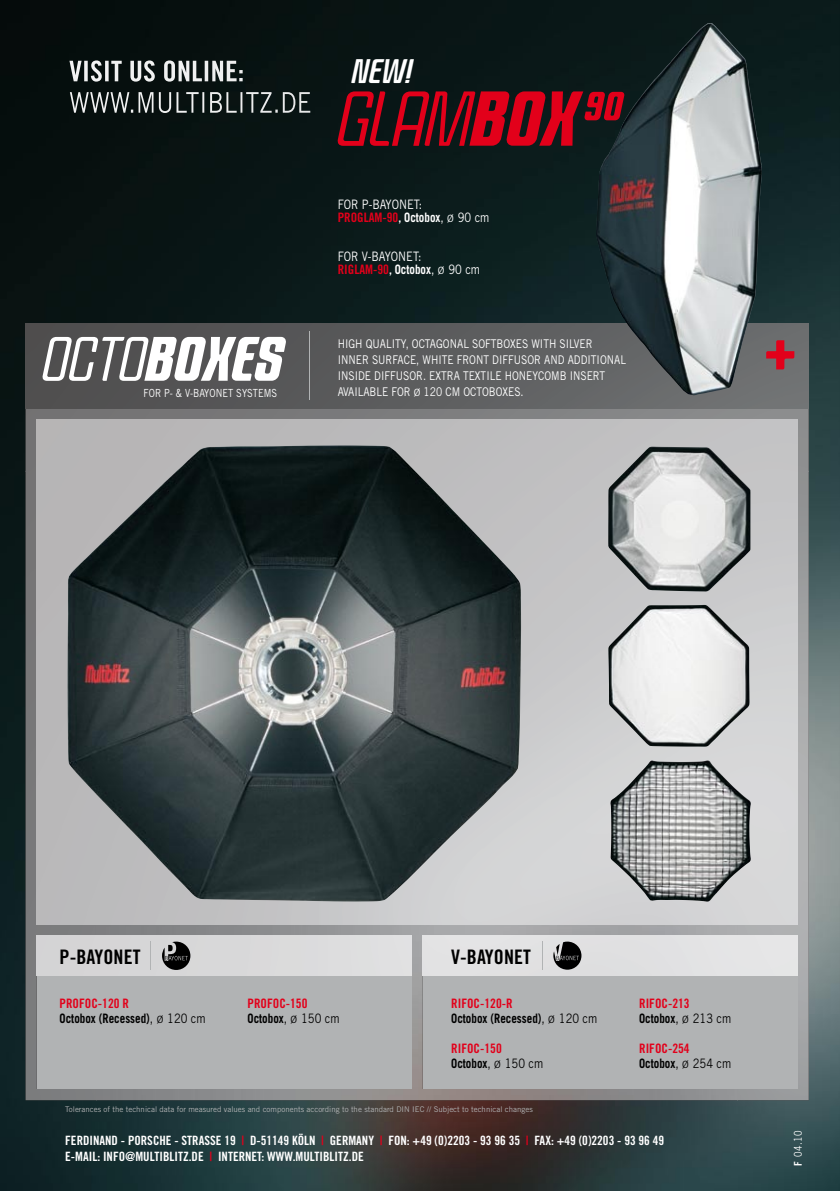
<style>
.page{position:relative;width:840px;height:1191px;background:#fff}
.page>*{position:absolute;margin:0;border:0;box-sizing:border-box;transform-origin:0 0}
.t1{font:28.6px "Trade Gothic LT";letter-spacing:.005em;color:#fff;scale:.85 1}
.t2{font:28.6px "Trade Gothic LT Bold Cond Twenty";letter-spacing:.005em;color:#fff}
.t3{font:italic 28.6px "Pxl Compressor";color:#fff}
.t4{font:20px "Trade Gothic LT Bold Cond Twenty";letter-spacing:.005em;color:#000}
.t5{font:13px "Trade Gothic LT Bold Cond Twenty";color:#e2001a}
.t6{font:700 13px "Trade Gothic LT";color:#000;scale:.85 1}
.t7{font:13px "Trade Gothic LT";color:#fff;scale:.85 1}
.t8{font:12.8px/15.6px "Trade Gothic LT Bold Cond Twenty";color:#fff}
.t9{font:12px/16px "Trade Gothic LT";color:#fff;scale:.85 1}
.t10{font:11.2px "Trade Gothic LT";letter-spacing:.005em;color:#fff;scale:.83 1}
.t11{font:10.6px "Trade Gothic LT";color:#fff;scale:.85 1}
.t12{font:7.8px "Trade Gothic LT";color:#b1b3b4}
.s1{font-family:"Pxl Compressor";font-weight:700;font-size:57px;color:#e2001a}
.s2{color:#fff}
.s3{font-family:"Trade Gothic LT";font-weight:700;color:#fff}
.s4{font-family:"Trade Gothic LT";color:#fff}
.s5{font-family:"Trade Gothic LT";font-size:10px;color:#fff}
.s6{font-size:10px}
.s7{font-weight:400}
.s8{font-weight:400;font-size:10px}
.s9{color:#e2001a}
.s10{font-family:"Trade Gothic LT Bold Cond Twenty"}
</style>
<div class="page">
<img style="left:0;top:0;width:839px;height:1191px">
<img style="left:26px;top:323px;width:782px;height:148px">
<div style="left:26px;top:471px;width:70px;height:629px;background:#79797b"></div>
<img style="left:737px;top:471px;width:71px;height:629px">
<img style="left:96px;top:924px;width:641px;height:176px">
<img style="left:36px;top:419px;width:761px;height:505px">
<svg style="left:765px;top:340px;width:28px;height:29px"></svg>
<img style="left:67px;top:445px;width:454px;height:456px">
<img style="left:607px;top:446px;width:143px;height:145px">
<img style="left:608px;top:605px;width:141px;height:141px">
<img style="left:610px;top:760px;width:140px;height:141px">
<div style="left:422px;top:975px;width:375px;height:114px;background:#b1b3b4"></div>
<div style="left:422px;top:935px;width:375px;height:40px;background:#e2e2e3"></div>
<svg style="left:553px;top:941px;width:28px;height:28px"></svg>
<svg style="left:541px;top:941px;width:1px;height:28px"></svg>
<svg style="left:42px;top:337px;width:244px;height:44px"></svg>
<div style="left:37px;top:975px;width:374px;height:114px;background:#b1b3b4"></div>
<div style="left:37px;top:935px;width:374px;height:40px;background:#d8d8d9"></div>
<svg style="left:151px;top:941px;width:1px;height:28px"></svg>
<svg style="left:162px;top:941px;width:28px;height:29px"></svg>
<hr style="left:309px;top:332px;width:1px;height:68px;background:#b1b3b4">
<img style="left:595px;top:23px;width:166px;height:372px">
<svg style="left:337px;top:91px;width:287px;height:55px;background:#710c19"></svg>
<h1 class="t2" style="left:26px;top:54px;width:220px"><span class="s1">+</span> VISIT US ONLINE:</h1>
<h1 class="t1" style="left:69px;top:85px;width:286px">WWW.MULTIBLITZ.DE</h1>
<h1 class="t3" style="left:354px;top:55px;width:62px">NEW!</h1>
<p class="t10" style="left:143px;top:386px;width:162px">FOR P- &amp; V-BAYONET SYSTEMS</p>
<p class="t7" style="left:337px;top:196px;width:101px">FOR P-BAYONET:</p>
<p class="t5" style="left:337px;top:209px;width:153px">PROGLAM-90<span class="s2">,</span> <span class="s3">Octobox</span><span class="s4">,</span> <span class="s5">Ø</span> <span class="s4">90 cm</span></p>
<p class="t7" style="left:337px;top:248px;width:100px">FOR V-BAYONET:</p>
<p class="t5" style="left:337px;top:261px;width:144px">RIGLAM-90<span class="s2">,</span> <span class="s3">Octobox</span><span class="s4">,</span> <span class="s5">Ø</span> <span class="s4">90 cm</span></p>
<p class="t9" style="left:337px;top:335px;width:340px">HIGH QUALITY, OCTAGONAL SOFTBOXES WITH SILVER INNER SURFACE, WHITE FRONT DIFFUSOR AND ADDITIONAL INSIDE DIFFUSOR. EXTRA TEXTILE HONEYCOMB INSERT AVAILABLE FOR <span class="s6">Ø</span> 120 CM OCTOBOXES.</p>
<h2 class="t4" style="left:60px;top:944px;width:82px">P-BAYONET</h2>
<p class="t5" style="left:60px;top:995px;width:71px">PROFOC-120 R</p>
<p class="t6" style="left:60px;top:1010px;width:173px">Octobox (Recessed)<span class="s7">,</span> <span class="s8">Ø</span> <span class="s7">120 cm</span></p>
<p class="t5" style="left:247px;top:995px;width:61px">PROFOC-150</p>
<p class="t6" style="left:247px;top:1010px;width:110px">Octobox<span class="s7">,</span> <span class="s8">Ø</span> <span class="s7">150 cm</span></p>
<h2 class="t4" style="left:451px;top:944px;width:81px">V-BAYONET</h2>
<p class="t5" style="left:451px;top:995px;width:63px">RIFOC-120-R</p>
<p class="t6" style="left:451px;top:1010px;width:173px">Octobox (Recessed)<span class="s7">,</span> <span class="s8">Ø</span> <span class="s7">120 cm</span></p>
<p class="t5" style="left:451px;top:1040px;width:52px">RIFOC-150</p>
<p class="t6" style="left:451px;top:1055px;width:110px">Octobox<span class="s7">,</span> <span class="s8">Ø</span> <span class="s7">150 cm</span></p>
<p class="t5" style="left:638px;top:995px;width:52px">RIFOC-213</p>
<p class="t6" style="left:638px;top:1010px;width:110px">Octobox<span class="s7">,</span> <span class="s8">Ø</span> <span class="s7">213 cm</span></p>
<p class="t5" style="left:638px;top:1040px;width:52px">RIFOC-254</p>
<p class="t6" style="left:638px;top:1055px;width:110px">Octobox<span class="s7">,</span> <span class="s8">Ø</span> <span class="s7">254 cm</span></p>
<p class="t12" style="left:65px;top:1104px;width:469px">Tolerances of the technical data for measured values and components according to the standard DIN IEC // Subject to technical changes</p>
<p class="t8" style="left:65px;top:1132px;width:600px">FERDINAND - PORSCHE - STRASSE 19 <span class="s9">|</span> D-51149 KÖLN <span class="s9">|</span> GERMANY <span class="s9">|</span> FON: +49 (0)2203 - 93 96 35 <span class="s9">|</span> FAX: +49 (0)2203 - 93 96 49<br>E-MAIL: INFO@MULTIBLITZ.DE <span class="s9">|</span> INTERNET: WWW.MULTIBLITZ.DE</p>
<p class="t11" style="left:791px;top:1165px;width:43px;rotate:-90deg"><span class="s10">F</span> 04.10</p>
</div>
